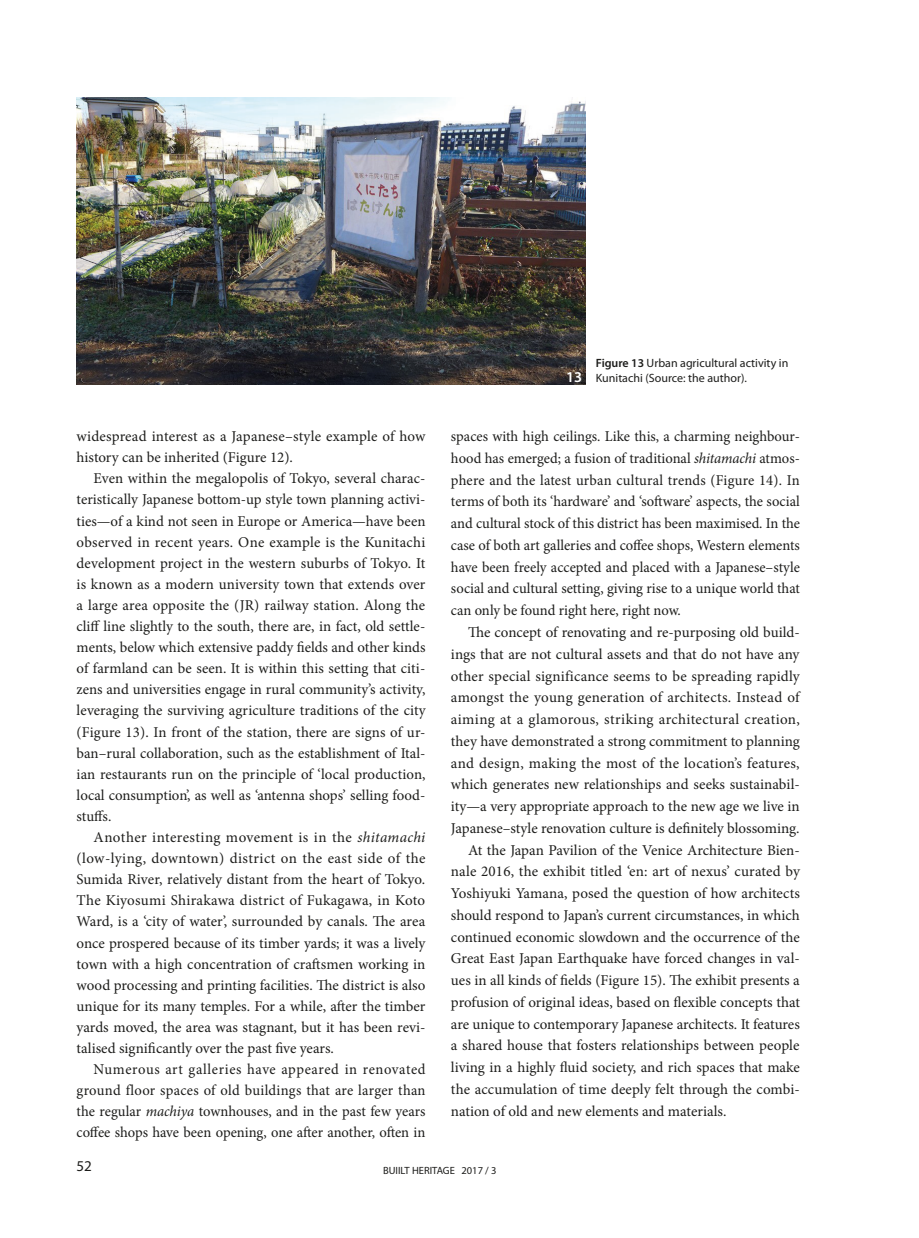
<style>
.page{position:relative;width:919px;height:1238px;background:#fff}
.page>*{position:absolute;margin:0;border:0;box-sizing:border-box;transform-origin:0 0}
.正文{font:15px/21.1px "Minion Pro";color:#1d1d1b;text-align:justify}
.t1{font:15px "Myriad Pro";color:#1d1d1b}
.Abstract{font:600 15px "Myriad Pro";color:#fff}
.图表注{font:12px/15px "Myriad Pro";color:#1d1d1b}
.t2{font:10.5px "Myriad Pro";color:#1d1d1b}
.s1{font-style:italic}
.s2{font-weight:600}
</style>
<div class="page">
<img style="left:77px;top:98px;width:508px;height:286px">
<p class="正文" style="left:77px;top:426px;width:350px">widespread interest as a Japanese–style example of how history can be inherited (Figure 12).</p>
<p class="正文" style="left:77px;top:468px;width:350px;text-indent:17px">Even within the megalopolis of Tokyo, several charac&shy;teristically Japanese bottom-up style town planning activi&shy;ties—of a kind not seen in Europe or America—have been observed in recent years. One example is the Kunitachi development project in the western suburbs of Tokyo. It is known as a modern university town that extends over a large area opposite the (JR) railway station. Along the cliff line slightly to the south, there are, in fact, old settle&shy;ments, below which extensive paddy fields and other kinds of farmland can be seen. It is within this setting that citi&shy;zens and universities engage in rural community’s activity, leveraging the surviving agriculture traditions of the city (Figure 13). In front of the station, there are signs of ur&shy;ban–rural collaboration, such as the establishment of Ital&shy;ian restaurants run on the principle of ‘local production, local consumption’, as well as ‘antenna shops’ selling food&shy;stuffs.</p>
<p class="正文" style="left:77px;top:826px;width:350px;text-indent:17px">Another interesting movement is in the <span class="s1">shitamachi </span>(low-lying, downtown) district on the east side of the Sumida River, relatively distant from the heart of Tokyo.<br>The Kiyosumi Shirakawa district of Fukagawa, in Koto Ward, is a ‘city of water’, surrounded by canals. The area once prospered because of its timber yards; it was a lively town with a high concentration of craftsmen working in wood processing and printing facilities. The district is also unique for its many temples. For a while, after the timber yards moved, the area was stagnant, but it has been revi&shy;talised significantly over the past five years.</p>
<p class="正文" style="left:77px;top:1058px;width:350px;text-indent:17px">Numerous art galleries have appeared in renovated ground floor spaces of old buildings that are larger than the regular <span class="s1">machiya</span> townhouses, and in the past few years coffee shops have been opening, one after another, often in</p>
<p class="Abstract" style="left:566px;top:367px;width:18px">13</p>
<p class="图表注" style="left:595px;top:355px;width:194px"><span class="s2">Figure 13</span> Urban agricultural activity in<br>Kunitachi (Source: the author).</p>
<p class="正文" style="left:451px;top:425px;width:350px;line-height:21.8px">spaces with high ceilings. Like this, a charming neighbour&shy;hood has emerged; a fusion of traditional <span class="s1">shitamachi</span> atmos&shy;phere and the latest urban cultural trends (Figure 14). In terms of both its ‘hardware’ and ‘software’ aspects, the social and cultural stock of this district has been maximised. In the case of both art galleries and coffee shops, Western elements have been freely accepted and placed with a Japanese–style social and cultural setting, giving rise to a unique world that can only be found right here, right now.</p>
<p class="正文" style="left:451px;top:621px;width:350px;line-height:21.8px;text-indent:17px">The concept of renovating and re-purposing old build&shy;ings that are not cultural assets and that do not have any other special significance seems to be spreading rapidly amongst the young generation of architects. Instead of aiming at a glamorous, striking architectural creation, they have demonstrated a strong commitment to planning and design, making the most of the location’s features, which generates new relationships and seeks sustainabil&shy;ity—a very appropriate approach to the new age we live in Japanese–style renovation culture is definitely blossoming.</p>
<p class="正文" style="left:451px;top:839px;width:350px;line-height:21.8px;text-indent:17px">At the Japan Pavilion of the Venice Architecture Bien&shy;nale 2016, the exhibit titled ‘en: art of nexus’ curated by Yoshiyuki Yamana, posed the question of how architects should respond to Japan’s current circumstances, in which continued economic slowdown and the occurrence of the Great East Japan Earthquake have forced changes in val&shy;ues in all kinds of fields (Figure 15). The exhibit presents a profusion of original ideas, based on flexible concepts that are unique to contemporary Japanese architects. It features a shared house that fosters relationships between people living in a highly fluid society, and rich spaces that make the accumulation of time deeply felt through the combi&shy;nation of old and new elements and materials.</p>
<p class="t1" style="left:77px;top:1156px;width:17px">52</p>
<p class="t2" style="left:383px;top:1163px;width:115px">BUIILT HERITAGE 2017 / 3</p>
</div>
